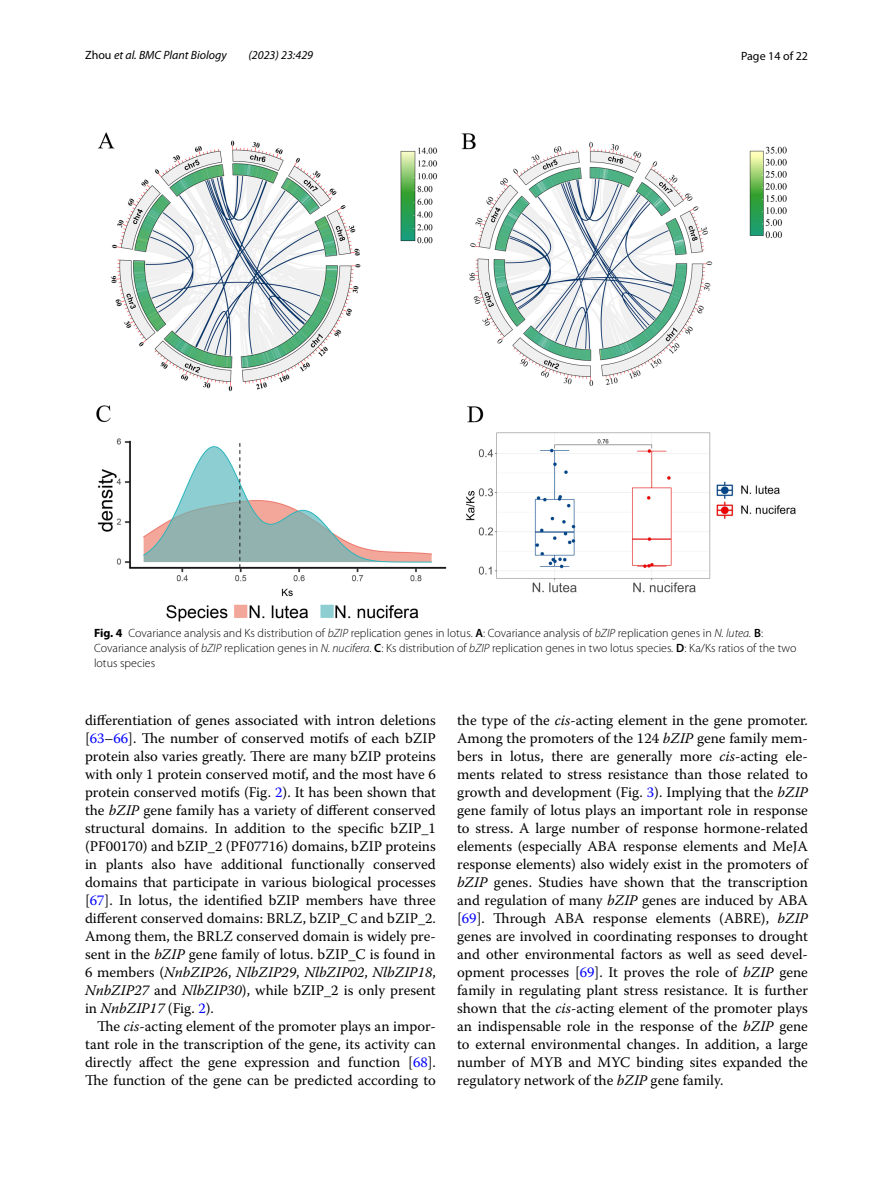
<style>
.page{position:relative;width:893px;height:1187px;background:#fff}
.page>*{position:absolute;margin:0;border:0;box-sizing:border-box;transform-origin:0 0}
.t1{font:14.7px/18px "Warnock Pro";color:#000;text-align:justify}
.t2{font:300 12px/15px "Myriad Pro";color:#000}
.t3{font:italic 12px "Myriad Pro";color:#000}
.t4{font:12px "Myriad Pro";color:#000}
.s1{font-style:normal}
.s2{font-weight:700}
.s3{font-style:italic}
.s4{font-weight:600}
.s5{color:#00f}
</style>
<div class="page">
<img style="left:96px;top:133px;width:700px;height:489px">
<p class="t3" style="left:85px;top:48px;width:143px"><span class="s1">Zhou</span> et al. BMC Plant Biology</p>
<p class="t3" style="left:248px;top:48px;width:66px">(2023) 23:429</p>
<p class="t4" style="left:741px;top:48px;width:68px">Page 14 of 22</p>
<p class="t2" style="left:94px;top:625px;width:704px"><span class="s2">Fig. 4</span> Covariance analysis and Ks distribution of <span class="s3">bZIP</span> replication genes in lotus. <span class="s4">A</span>: Covariance analysis of <span class="s3">bZIP</span> replication genes in <span class="s3">N. lutea.</span> <span class="s4">B</span>:<br>Covariance analysis of <span class="s3">bZIP</span> replication genes in <span class="s3">N. nucifera</span>. <span class="s4">C</span>: Ks distribution of <span class="s3">bZIP</span> replication genes in two lotus species<span class="s3">.</span> <span class="s4">D</span>: Ka/Ks ratios of the two lotus species</p>
<p class="t1" style="left:85px;top:711px;width:352px">differentiation of genes associated with intron deletions [<span class="s5">63</span>–<span class="s5">66</span>]. The number of conserved motifs of each bZIP protein also varies greatly. There are many bZIP proteins with only 1 protein conserved motif, and the most have 6 protein conserved motifs (Fig. <span class="s5">2</span>). It has been shown that the <span class="s3">bZIP</span> gene family has a variety of different conserved structural domains. In addition to the specific bZIP_1 (PF00170) and bZIP_2 (PF07716) domains, bZIP proteins in plants also have additional functionally conserved domains that participate in various biological processes [<span class="s5">67</span>]. In lotus, the identified bZIP members have three different conserved domains: BRLZ, bZIP_C and bZIP_2.<br>Among them, the BRLZ conserved domain is widely pre&shy;sent in the <span class="s3">bZIP</span> gene family of lotus. bZIP_C is found in 6 members (<span class="s3">NnbZIP26</span>, <span class="s3">NlbZIP29</span>, <span class="s3">NlbZIP02</span>, <span class="s3">NlbZIP18</span>, <span class="s3">NnbZIP27</span> and <span class="s3">NlbZIP30</span>), while bZIP_2 is only present in <span class="s3">NnbZIP17</span> (Fig. <span class="s5">2</span>).</p>
<p class="t1" style="left:85px;top:1017px;width:352px;text-indent:12px">The <span class="s3">cis</span>-acting element of the promoter plays an impor&shy;tant role in the transcription of the gene, its activity can directly affect the gene expression and function [<span class="s5">68</span>].<br>The function of the gene can be predicted according to</p>
<p class="t1" style="left:457px;top:711px;width:352px">the type of the <span class="s3">cis</span>-acting element in the gene promoter.<br>Among the promoters of the 124 <span class="s3">bZIP</span> gene family mem&shy;bers in lotus, there are generally more <span class="s3">cis</span>-acting ele&shy;ments related to stress resistance than those related to growth and development (Fig. <span class="s5">3</span>). Implying that the <span class="s3">bZIP </span>gene family of lotus plays an important role in response to stress. A large number of response hormone-related elements (especially ABA response elements and MeJA response elements) also widely exist in the promoters of <span class="s3">bZIP</span> genes. Studies have shown that the transcription and regulation of many <span class="s3">bZIP</span> genes are induced by ABA [<span class="s5">69</span>]. Through ABA response elements (ABRE), <span class="s3">bZIP </span>genes are involved in coordinating responses to drought and other environmental factors as well as seed devel&shy;opment processes [<span class="s5">69</span>]. It proves the role of <span class="s3">bZIP</span> gene family in regulating plant stress resistance. It is further shown that the <span class="s3">cis</span>-acting element of the promoter plays an indispensable role in the response of the <span class="s3">bZIP</span> gene to external environmental changes. In addition, a large number of MYB and MYC binding sites expanded the regulatory network of the <span class="s3">bZIP</span> gene family.</p>
</div>
